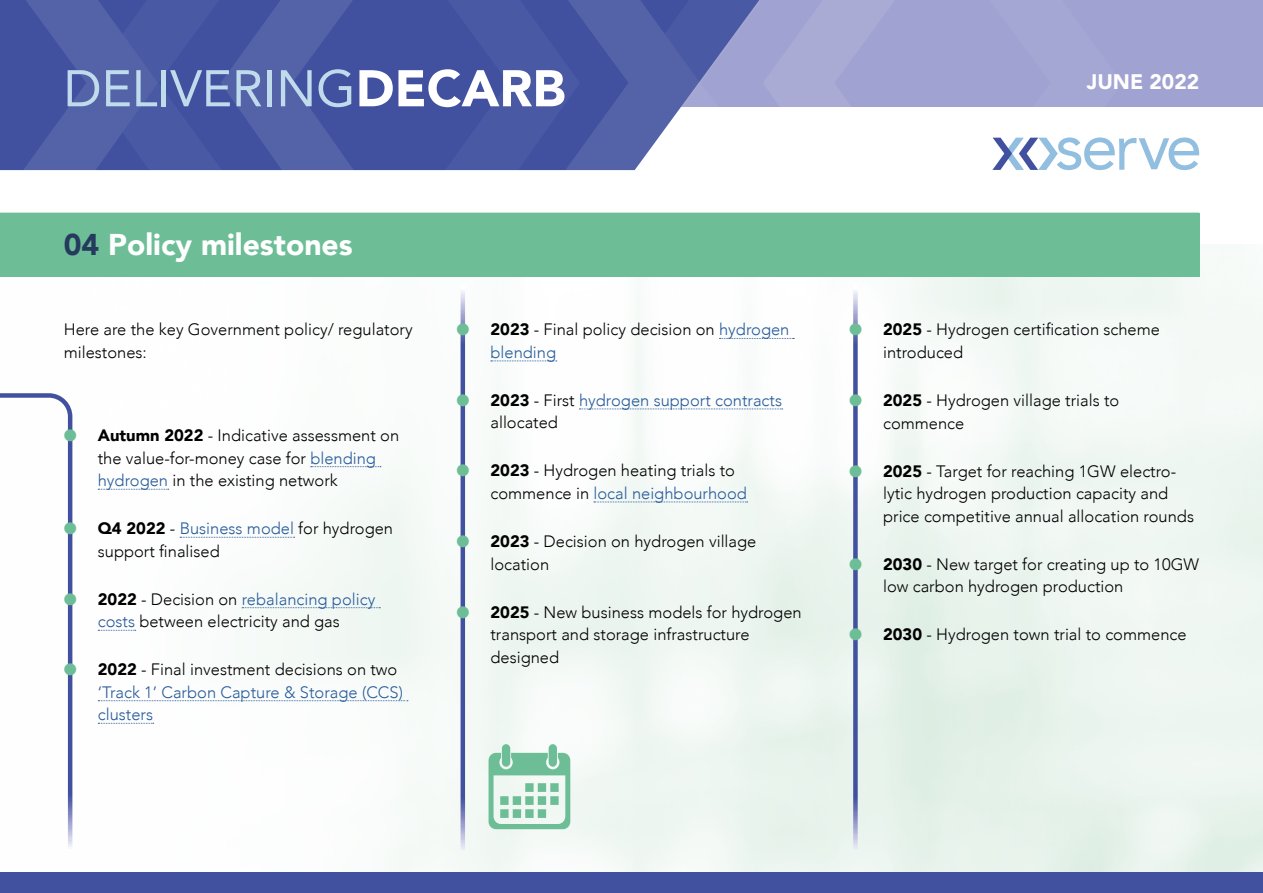
<style>
.page{position:relative;width:1263px;height:893px;background:#fff}
.page>*{position:absolute;margin:0;border:0;box-sizing:border-box;transform-origin:0 0}
.t1{font:51px "Avenir";color:#c0dbeb}
.t2{font:900 30px "Avenir";color:#fff}
.t3{font:900 21px "Avenir";color:#fff}
.t4{font:300 16.5px/22.5px "Avenir";color:#000}
.t5{font:300 16.5px/22.5px "Avenir";color:#275b9b}
.s1{font-weight:900;color:#fff}
.s2{color:#263a5d}
.s3{color:#6dbe97}
.s4{font-weight:900}
.s5{color:#275b9b}
.s6{font-weight:900;color:#000}
.s7{color:#000}
</style>
<div class="page">
<div style="left:361px;top:0;width:902px;height:106px;background:#a0a2d1"></div>
<div style="left:0;top:872px;width:1263px;height:21px;background:#42519f"></div>
<svg style="left:0;top:0;width:1199px;height:170px"></svg>
<div style="left:0;top:213px;width:1199px;height:63px;background:#6dbe97"></div>
<svg style="left:0;top:393px;width:73px;height:456px"></svg>
<svg style="left:461px;top:289px;width:4px;height:561px;background:#5360a8"></svg>
<svg style="left:853px;top:289px;width:5px;height:561px;background:#626eaf"></svg>
<svg style="left:311px;top:466px;width:70px;height:1px"></svg>
<svg style="left:98px;top:489px;width:71px;height:1px"></svg>
<svg style="left:180px;top:537px;width:115px;height:1px"></svg>
<svg style="left:242px;top:607px;width:138px;height:1px"></svg>
<svg style="left:98px;top:630px;width:38px;height:1px"></svg>
<svg style="left:98px;top:700px;width:310px;height:1px"></svg>
<svg style="left:98px;top:723px;width:56px;height:1px"></svg>
<svg style="left:719px;top:338px;width:75px;height:1px"></svg>
<svg style="left:491px;top:361px;width:66px;height:1px"></svg>
<svg style="left:579px;top:409px;width:204px;height:1px"></svg>
<svg style="left:594px;top:502px;width:154px;height:1px"></svg>
<svg style="left:488px;top:744px;width:82px;height:85px"></svg>
<h1 class="t1" style="left:64px;top:48px;width:503px">DELIVERING<span class="s1">DECARB</span></h1>
<p class="t3" style="left:1087px;top:64px;width:114px">JUNE 2022</p>
<h2 class="t2" style="left:64px;top:219px;width:290px"><span class="s2">04</span> Policy milestones</h2>
<p class="t4" style="left:64px;top:318px;width:350px">Here are the key Government policy/ regulatory milestones:</p>
<p class="t4" style="left:98px;top:424px;width:303px;text-indent:-34px"><span class="s3">●</span> <span class="s4">Autumn 2022</span> - Indicative assessment on the value-for-money case for <span class="s5">blending hydrogen</span> in the existing network</p>
<p class="t4" style="left:98px;top:517px;width:297px;text-indent:-34px"><span class="s3">●</span> <span class="s4">Q4 2022</span> - <span class="s5">Business model</span> for hydrogen support finalised</p>
<p class="t4" style="left:64px;top:588px;width:313px;text-align:center"><span class="s3">●</span> <span class="s4">2022</span> - Decision on <span class="s5">rebalancing policy costs</span> between electricity and gas</p>
<p class="t5" style="left:98px;top:658px;width:307px;text-indent:-34px"><span class="s3">●</span> <span class="s6">2022</span> <span class="s7">- Final investment decisions on two </span>‘Track 1’ Carbon Capture &amp; Storage (CCS) clusters</p>
<p class="t4" style="left:490px;top:318px;width:300px;text-indent:-34px"><span class="s3">●</span> <span class="s4">2023</span> - Final policy decision on <span class="s5">hydrogen blending</span></p>
<p class="t5" style="left:490px;top:389px;width:293px;text-indent:-34px"><span class="s3">●</span> <span class="s6">2023</span> <span class="s7">- First</span> hydrogen support contracts <span class="s7">allocated</span></p>
<p class="t4" style="left:490px;top:460px;width:258px;text-indent:-34px"><span class="s3">●</span> <span class="s4">2023</span> - Hydrogen heating trials to commence in <span class="s5">local neighbourhood</span></p>
<p class="t4" style="left:490px;top:530px;width:267px;text-indent:-34px"><span class="s3">●</span> <span class="s4">2023</span> - Decision on hydrogen village location</p>
<p class="t4" style="left:490px;top:601px;width:313px;text-indent:-34px"><span class="s3">●</span> <span class="s4">2025</span> - New business models for hydrogen transport and storage infrastructure designed</p>
<p class="t4" style="left:883px;top:319px;width:278px;text-indent:-34px"><span class="s3">●</span> <span class="s4">2025</span> - Hydrogen certification scheme introduced</p>
<p class="t4" style="left:883px;top:389px;width:238px;text-indent:-34px"><span class="s3">●</span> <span class="s4">2025</span> - Hydrogen village trials to commence</p>
<p class="t4" style="left:883px;top:460px;width:312px;text-indent:-34px"><span class="s3">●</span> <span class="s4">2025</span> - Target for reaching 1GW electro&shy;lytic hydrogen production capacity and price competitive annual allocation rounds</p>
<p class="t4" style="left:883px;top:553px;width:318px;text-indent:-34px"><span class="s3">●</span> <span class="s4">2030</span> - New target for creating up to 10GW low carbon hydrogen production</p>
<p class="t4" style="left:849px;top:623px;width:339px"><span class="s3">●</span> <span class="s4">2030</span> - Hydrogen town trial to commence</p>
</div>
